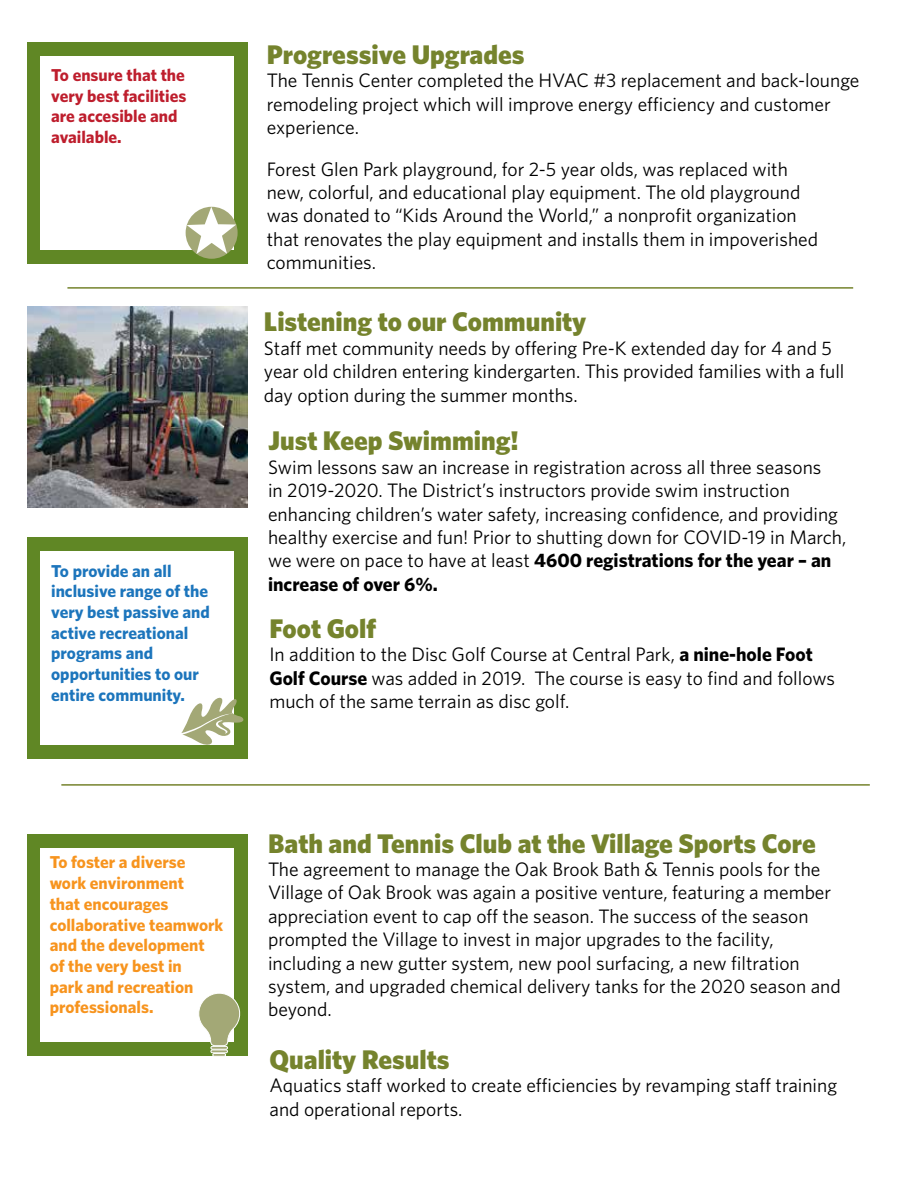
<style>
.page{position:relative;width:918px;height:1188px;background:#fff}
.page>*{position:absolute;margin:0;border:0;box-sizing:border-box;transform-origin:0 0}
.t1{font:900 27px "Whitney";color:#75832d}
.t2{font:19.5px/23.4px "Whitney";color:#000}
.t3{font:700 17.25px/20.7px "Whitney";color:#f7941e}
.t4{font:700 17.25px/20.7px "Whitney";color:#1c75bc}
.t5{font:700 17.25px/20.7px "Whitney";color:#be1e2d}
.s1{font-weight:700}
</style>
<div class="page">
<div style="left:27px;top:43px;width:221px;height:221px;background:#608725"></div>
<div style="left:40px;top:56px;width:194px;height:194px;background:#fff"></div>
<svg style="left:186px;top:207px;width:52px;height:52px"></svg>
<svg style="left:187px;top:207px;width:49px;height:47px"></svg>
<div style="left:27px;top:538px;width:221px;height:221px;background:#608725"></div>
<div style="left:40px;top:551px;width:194px;height:194px;background:#fff"></div>
<svg style="left:181px;top:697px;width:63px;height:48px"></svg>
<div style="left:27px;top:835px;width:221px;height:221px;background:#608725"></div>
<div style="left:40px;top:848px;width:194px;height:194px;background:#fff"></div>
<svg style="left:199px;top:993px;width:42px;height:63px"></svg>
<hr style="left:67px;top:287px;width:786px;height:2px;background:#75832d">
<hr style="left:61px;top:784px;width:809px;height:2px;background:#75832d">
<img style="left:27px;top:307px;width:221px;height:201px">
<p class="t5" style="left:51px;top:64px;width:137px">To ensure that the very best facilities are accesible and available.</p>
<p class="t4" style="left:51px;top:560px;width:160px">To provide an all inclusive range of the very best passive and active recreational programs and opportunities to our entire community.</p>
<h1 class="t1" style="left:267px;top:36px;width:259px">Progressive Upgrades</h1>
<p class="t2" style="left:267px;top:68px;width:594px">The Tennis Center completed the HVAC #3 replacement and back-lounge remodeling project which will improve energy efficiency and customer experience.</p>
<p class="t2" style="left:267px;top:157px;width:553px">Forest Glen Park playground, for 2-5 year olds, was replaced with new, colorful, and educational play equipment. The old playground was donated to “Kids Around the World,” a nonprofit organization that renovates the play equipment and installs them in impoverished communities.</p>
<h1 class="t1" style="left:264px;top:304px;width:324px">Listening to our Community</h1>
<p class="t2" style="left:264px;top:336px;width:582px">Staff met community needs by offering Pre-K extended day for 4 and 5 year old children entering kindergarten. This provided families with a full day option during the summer months.</p>
<h1 class="t1" style="left:268px;top:423px;width:252px">Just Keep Swimming!</h1>
<p class="t2" style="left:268px;top:455px;width:580px">Swim lessons saw an increase in registration across all three seasons<br>in 2019-2020. The District’s instructors provide swim instruction enhancing children’s water safety, increasing confidence, and providing healthy exercise and fun! Prior to shutting down for COVID-19 in March, we were on pace to have at least <span class="s1">4600 registrations for the year – an increase of over 6%.</span></p>
<h1 class="t1" style="left:269px;top:610px;width:108px">Foot Golf</h1>
<p class="t2" style="left:269px;top:642px;width:567px">In addition to the Disc Golf Course at Central Park, <span class="s1">a nine-hole Foot<br>Golf Course</span> was added in 2019. The course is easy to find and follows much of the same terrain as disc golf.</p>
<p class="t3" style="left:50px;top:852px;width:175px">To foster a diverse work environment<br>that encourages collaborative teamwork and the development of the very best in<br>park and recreation professionals.</p>
<h1 class="t1" style="left:268px;top:825px;width:549px">Bath and Tennis Club at the Village Sports Core</h1>
<p class="t2" style="left:268px;top:857px;width:574px">The agreement to manage the Oak Brook Bath &amp; Tennis pools for the Village of Oak Brook was again a positive venture, featuring a member appreciation event to cap off the season. The success of the season prompted the Village to invest in major upgrades to the facility, including a new gutter system, new pool surfacing, a new filtration system, and upgraded chemical delivery tanks for the 2020 season and beyond.</p>
<h1 class="t1" style="left:270px;top:1041px;width:182px">Quality Results</h1>
<p class="t2" style="left:270px;top:1073px;width:569px">Aquatics staff worked to create efficiencies by revamping staff training and operational reports.</p>
</div>
